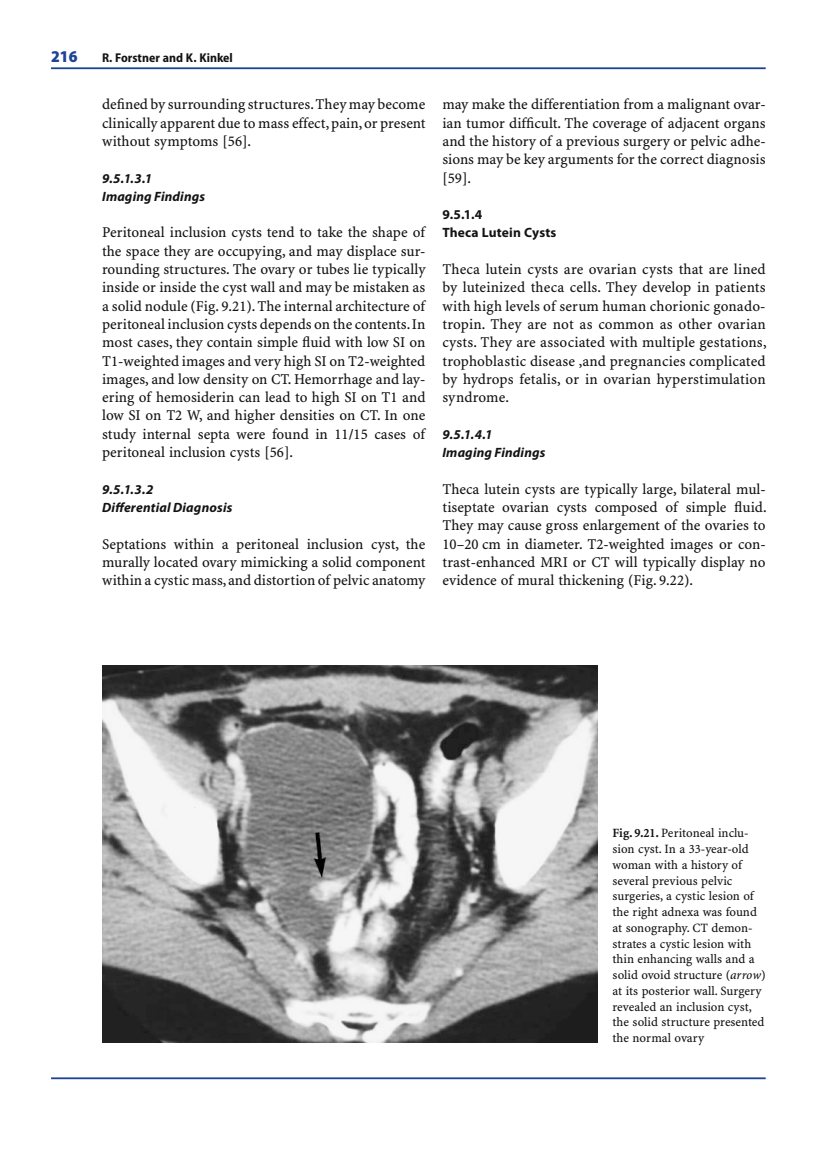
<style>
.page{position:relative;width:821px;height:1149px;background:#fff}
.page>*{position:absolute;margin:0;border:0;box-sizing:border-box;transform-origin:0 0}
.t1{font:900 semi-condensed 16.5px "Myriad Pro";color:#1d4395}
.t2{font:15px/18.3px "S Minion Plus Tab";color:#141314;text-align:justify}
.t3{font:italic 700 13.5px/18.3px "Myriad Pro";letter-spacing:.015em;color:#141314}
.t4{font:700 13.5px/18.3px "Myriad Pro";letter-spacing:.01em;color:#141314}
.t5{font:12.75px/15.8px "S Minion Plus Tab";color:#141314}
.t6{font:700 semi-condensed 12.75px "Myriad Pro";color:#141314}
.s1{font-weight:700}
.s2{font-style:italic}
</style>
<div class="page">
<hr style="left:51px;top:1076px;width:714px;height:2px;background:#1d4395">
<hr style="left:51px;top:67px;width:714px;height:2px;background:#1d4395">
<img style="left:102px;top:665px;width:495px;height:377px">
<p class="t1" style="left:51px;top:46px;width:28px">216</p>
<p class="t6" style="left:102px;top:53px;width:132px">R. Forstner and K. Kinkel</p>
<p class="t2" style="left:102px;top:96px;width:325px">defined by surrounding structures. They may become clinically apparent due to mass effect, pain, or present without symptoms [56].</p>
<p class="t3" style="left:102px;top:170px;width:104px">9.5.1.3.1<br>Imaging Findings</p>
<p class="t2" style="left:102px;top:224px;width:325px">Peritoneal inclusion cysts tend to take the shape of the space they are occupying, and may displace sur&shy;rounding structures. The ovary or tubes lie typically inside or inside the cyst wall and may be mistaken as a solid nodule (Fig. 9.21). The internal architecture of peritoneal inclusion cysts depends on the contents. In most cases, they contain simple fluid with low SI on T1-weighted images and very high SI on T2-weighted images, and low density on CT. Hemorrhage and lay&shy;ering of hemosiderin can lead to high SI on T1 and low SI on T2 W, and higher densities on CT. In one study internal septa were found in 11/15 cases of peritoneal inclusion cysts [56].</p>
<p class="t3" style="left:102px;top:481px;width:132px">9.5.1.3.2<br>Differential Diagnosis</p>
<p class="t2" style="left:102px;top:535px;width:325px">Septations within a peritoneal inclusion cyst, the murally located ovary mimicking a solid component within a cystic mass, and distortion of pelvic anatomy</p>
<p class="t2" style="left:442px;top:96px;width:325px">may make the differentiation from a malignant ovar&shy;ian tumor difficult. The coverage of adjacent organs and the history of a previous surgery or pelvic adhe&shy;sions may be key arguments for the correct diagnosis [59].</p>
<p class="t4" style="left:442px;top:206px;width:115px">9.5.1.4<br>Theca Lutein Cysts</p>
<p class="t2" style="left:442px;top:261px;width:326px">Theca lutein cysts are ovarian cysts that are lined by luteinized theca cells. They develop in patients with high levels of serum human chorionic gonado&shy;tropin. They are not as common as other ovarian cysts. They are associated with multiple gestations, trophoblastic disease ,and pregnancies complicated by hydrops fetalis, or in ovarian hyperstimulation syndrome.</p>
<p class="t3" style="left:442px;top:426px;width:105px">9.5.1.4.1<br>Imaging Findings</p>
<p class="t2" style="left:442px;top:480px;width:326px">Theca lutein cysts are typically large, bilateral mul&shy;tiseptate ovarian cysts composed of simple fluid.<br>They may cause gross enlargement of the ovaries to 10–20 cm in diameter. T2-weighted images or con&shy;trast-enhanced MRI or CT will typically display no evidence of mural thickening (Fig. 9.22).</p>
<p class="t5" style="left:612px;top:826px;width:155px"><span class="s1">Fig. 9.21.</span> Peritoneal inclu&shy;sion cyst. In a 33-year-old woman with a history of several previous pelvic surgeries, a cystic lesion of the right adnexa was found at sonography. CT demon&shy;strates a cystic lesion with thin enhancing walls and a solid ovoid structure (<span class="s2">arrow</span>) at its posterior wall. Surgery revealed an inclusion cyst, the solid structure presented the normal ovary</p>
</div>
